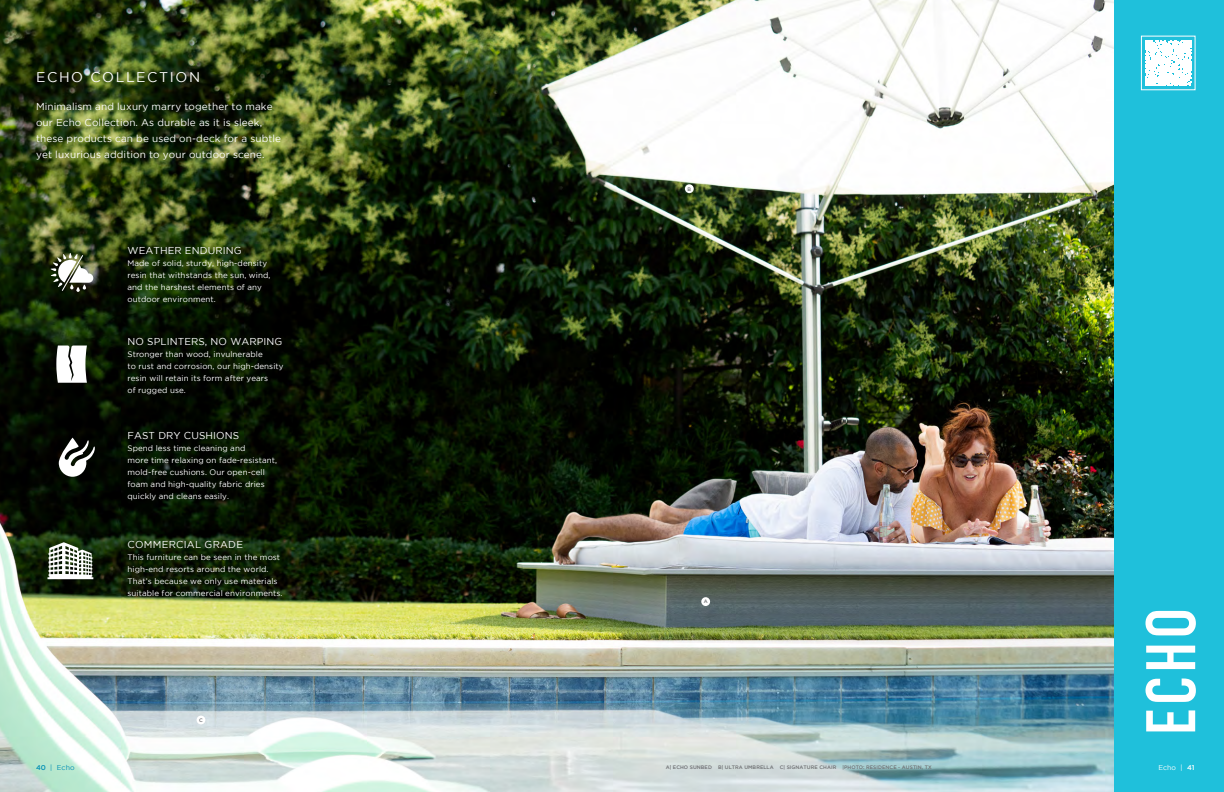
<style>
.page{position:relative;width:1224px;height:792px;background:#fff}
.page>*{position:absolute;margin:0;border:0;box-sizing:border-box;transform-origin:0 0}
.t1{font:70px "DIN Condensed";color:#fff}
.t2{font:14px "Gotham";letter-spacing:.115em;color:#fff}
.t3{font:10px/16px "Gotham";letter-spacing:.01em;color:#fff}
.t4{font:8px/12px "Gotham";letter-spacing:.01em;color:#fff}
.t5{font:7px "Gotham";color:#008fb4}
.t6{font:7px "Gotham";color:#fff}
.t7{font:500 5px "Gotham";letter-spacing:.015em;color:#6d6e71}
.s1{font-weight:500}
</style>
<div class="page">
<img style="left:0;top:0;width:1114px;height:792px">
<div style="left:701px;top:597px;width:9px;height:9px;background:#fff;border-radius:50%"></div>
<div style="left:685px;top:184px;width:9px;height:9px;background:#fff;border-radius:50%"></div>
<div style="left:197px;top:716px;width:8px;height:8px;background:#fff;border-radius:50%"></div>
<svg style="left:50px;top:253px;width:43px;height:39px"></svg>
<svg style="left:59px;top:438px;width:36px;height:39px"></svg>
<svg style="left:56px;top:346px;width:31px;height:37px"></svg>
<svg style="left:47px;top:542px;width:46px;height:37px"></svg>
<div style="left:1114px;top:0;width:110px;height:792px;background:#1fc0db"></div>
<div style="left:1145px;top:40px;width:46px;height:46px;background:#fff"></div>
<p class="t2" style="left:36px;top:70px;width:165px">ECHO COLLECTION</p>
<p class="t3" style="left:36px;top:98px;width:238px">Minimalism and luxury marry together to make</p>
<p class="t3" style="left:36px;top:114px;width:228px">our Echo Collection. As durable as it is sleek,</p>
<p class="t3" style="left:36px;top:130px;width:247px">these products can be used on-deck for a subtle yet luxurious addition to your outdoor scene.</p>
<p class="t3" style="left:128px;top:243px;width:116px">WEATHER ENDURING</p>
<p class="t4" style="left:128px;top:257px;width:144px">Made of solid, sturdy, high-density resin that withstands the sun, wind, and the harshest elements of any outdoor environment.</p>
<p class="t3" style="left:128px;top:333px;width:156px">NO SPLINTERS, NO WARPING</p>
<p class="t4" style="left:128px;top:348px;width:158px">Stronger than wood, invulnerable<br>to rust and corrosion, our high-density resin will retain its form after years<br>of rugged use.</p>
<p class="t3" style="left:128px;top:427px;width:113px">FAST DRY CUSHIONS</p>
<p class="t4" style="left:128px;top:442px;width:151px">Spend less time cleaning and<br>more time relaxing on fade-resistant, mold-free cushions. Our open-cell foam and high-quality fabric dries quickly and cleans easily.</p>
<p class="t3" style="left:128px;top:536px;width:117px">COMMERCIAL GRADE</p>
<p class="t4" style="left:128px;top:551px;width:157px">This furniture can be seen in the most high-end resorts around the world.<br>That’s because we only use materials suitable for commercial environments.</p>
<p class="t5" style="left:36px;top:764px;width:40px"><span class="s1">40</span> | Echo</p>
<p class="t7" style="left:199px;top:717px;width:5px">C</p>
<p class="t7" style="left:688px;top:186px;width:5px">B</p>
<p class="t7" style="left:704px;top:599px;width:5px">A</p>
<p class="t7" style="left:666px;top:764px;width:267px">A| ECHO SUNBED B| ULTRA UMBRELLA C| SIGNATURE CHAIR |PHOTO: RESIDENCE - AUSTIN, TX</p>
<p class="t1" style="left:1132px;top:736px;width:130px;rotate:-90deg">ECHO</p>
<p class="t6" style="left:1158px;top:764px;width:38px">Echo | <span class="s1">41</span></p>
</div>
